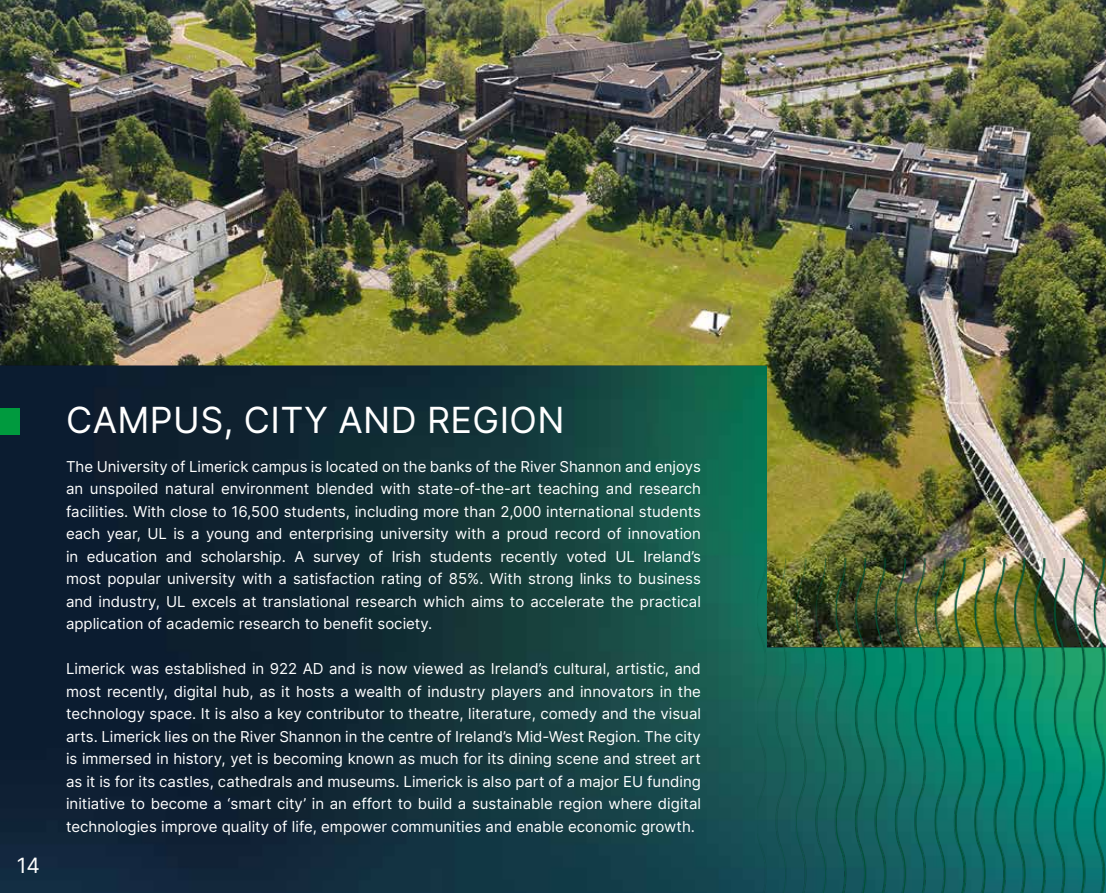
<style>
.page{position:relative;width:1106px;height:893px;background:#fff}
.page>*{position:absolute;margin:0;border:0;box-sizing:border-box;transform-origin:0 0}
.t1{font:36px "Inter";letter-spacing:.01em;color:#fff}
.t2{font:21px "Inter";color:#fff}
.t3{font:15px/22.5px "Inter";color:#fff;text-align:justify}
</style>
<div class="page">
<img style="left:0;top:0;width:1106px;height:366px">
<img style="left:0;top:366px;width:1106px;height:527px">
<div style="left:0;top:408px;width:19px;height:27px;background:#009a3e"></div>
<img style="left:757px;top:558px;width:349px;height:335px">
<h2 class="t2" style="left:17px;top:850px;width:25px">14</h2>
<h1 class="t1" style="left:66px;top:394px;width:500px">CAMPUS, CITY AND REGION</h1>
<p class="t3" style="left:66px;top:455px;width:636px">The University of Limerick campus is located on the banks of the River Shannon and enjoys an unspoiled natural environment blended with state-of-the-art teaching and research facilities. With close to 16,500 students, including more than 2,000 international students each year, UL is a young and enterprising university with a proud record of innovation in education and scholarship. A survey of Irish students recently voted UL Ireland’s most popular university with a satisfaction rating of 85%. With strong links to business and industry, UL excels at translational research which aims to accelerate the practical application of academic research to benefit society.</p>
<p class="t3" style="left:66px;top:657px;width:636px">Limerick was established in 922 AD and is now viewed as Ireland’s cultural, artistic, and most recently, digital hub, as it hosts a wealth of industry players and innovators in the technology space. It is also a key contributor to theatre, literature, comedy and the visual arts. Limerick lies on the River Shannon in the centre of Ireland’s Mid-West Region. The city is immersed in history, yet is becoming known as much for its dining scene and street art as it is for its castles, cathedrals and museums. Limerick is also part of a major EU funding initiative to become a ‘smart city’ in an effort to build a sustainable region where digital technologies improve quality of life, empower communities and enable economic growth.</p>
</div>
